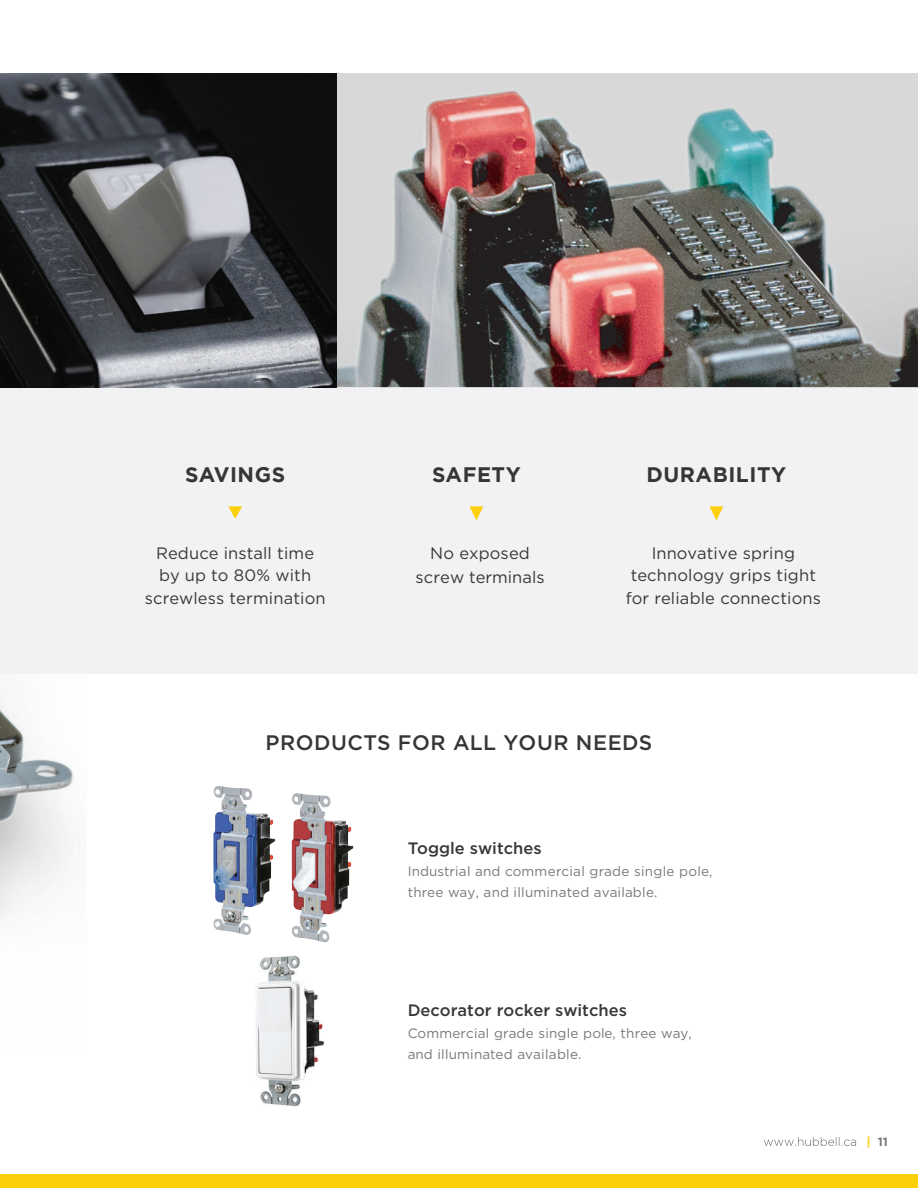
<style>
.page{position:relative;width:918px;height:1188px;background:#fff}
.page>*{position:absolute;margin:0;border:0;box-sizing:border-box;transform-origin:0 0}
.t1{font:700 21px "Gotham";letter-spacing:.025em;color:#373635}
.t2{font:500 21px "Gotham";letter-spacing:.025em;color:#373635}
.t3{font:16.5px/22.5px "Gotham";letter-spacing:.01em;color:#383839;text-align:center}
.t4{font:500 16.5px "Gotham";color:#383839}
.t5{font:13.5px/21px "Gotham";letter-spacing:.02em;color:#79767c}
.t6{font:700 12px "Gotham";color:#75777b}
.s1{color:#fcd10d}
</style>
<div class="page">
<img style="left:0;top:695px;width:74px;height:225px">
<div style="left:0;top:338px;width:918px;height:336px;background:#f2f2f4"></div>
<svg style="left:709px;top:506px;width:14px;height:14px"></svg>
<svg style="left:228px;top:506px;width:14px;height:13px"></svg>
<svg style="left:469px;top:506px;width:14px;height:14px"></svg>
<img style="left:256px;top:955px;width:68px;height:151px">
<img style="left:213px;top:786px;width:62px;height:149px">
<img style="left:291px;top:793px;width:63px;height:150px">
<img style="left:337px;top:73px;width:581px;height:314px">
<svg style="left:0;top:73px;width:337px;height:314px;background:#424447"></svg>
<svg style="left:764px;top:1137px;width:92px;height:9px"></svg>
<div style="left:0;top:1175px;width:918px;height:13px;background:#fcd008"></div>
<p class="t1" style="left:185px;top:462px;width:102px">SAVINGS</p>
<p class="t1" style="left:432px;top:462px;width:90px">SAFETY</p>
<p class="t1" style="left:647px;top:462px;width:141px">DURABILITY</p>
<p class="t3" style="left:145px;top:542px;width:182px">Reduce install time by up to 80% with screwless termination</p>
<p class="t3" style="left:626px;top:542px;width:197px">Innovative spring technology grips tight for reliable connections</p>
<p class="t3" style="left:416px;top:541px;width:130px;line-height:24.5px">No exposed screw terminals</p>
<p class="t2" style="left:265px;top:731px;width:388px">PRODUCTS FOR ALL YOUR NEEDS</p>
<p class="t4" style="left:408px;top:839px;width:135px">Toggle switches</p>
<p class="t5" style="left:408px;top:861px;width:306px">Industrial and commercial grade single pole, three way, and illuminated available.</p>
<p class="t4" style="left:408px;top:1001px;width:221px">Decorator rocker switches</p>
<p class="t5" style="left:408px;top:1023px;width:286px">Commercial grade single pole, three way, and illuminated available.</p>
<p class="t6" style="left:866px;top:1135px;width:23px"><span class="s1">|</span> 11</p>
</div>
